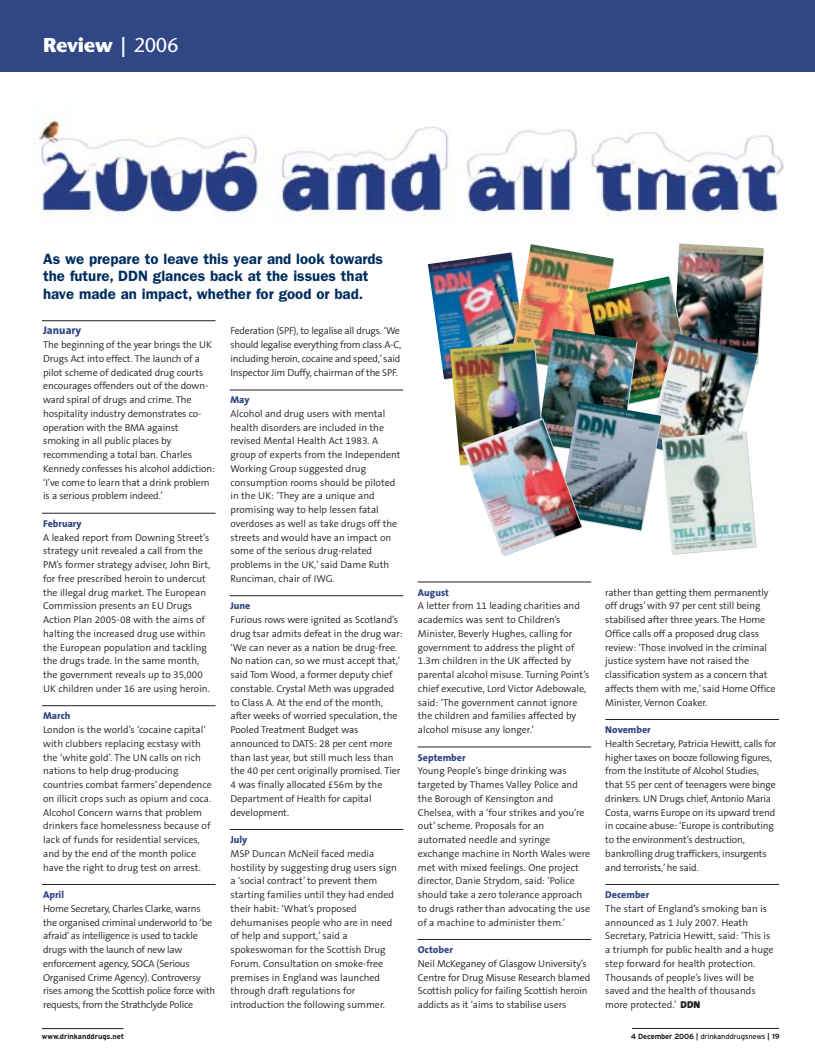
<style>
.page{position:relative;width:815px;height:1063px;background:#fff}
.page>*{position:absolute;margin:0;border:0;box-sizing:border-box;transform-origin:0 0}
.t1{font:700 20px "Stone Sans LT";letter-spacing:-.02em;color:#fff}
.t2{font:600 15px/17.5px "Franklin Gothic LT";color:#002d5e}
.t3{font:800 11.25px "The Sans B8";color:#314785}
.t4{font:300 10px/13.8px "The Sans B4";letter-spacing:-.005em;color:#231f1f}
.t5{font:800 10px "The Sans B8";color:#314785}
.t6{font:700 7.5px "Interstate";letter-spacing:-.02em;color:#231f1f}
.t7{font:700 7.5px "Interstate";color:#231f1f}
.s1{font-weight:400}
.s2{font-family:"The Sans B9";font-weight:900}
</style>
<div class="page">
<div style="left:0;top:0;width:815px;height:71px;background:#314785"></div>
<hr style="left:632px;top:1028px;width:147px;height:1px;background:#231f1f">
<hr style="left:42px;top:1028px;width:81px;height:1px;background:#231f1f">
<img style="left:34px;top:118px;width:750px;height:103px">
<img style="left:429px;top:245px;width:335px;height:310px">
<img style="left:463px;top:418px;width:119px;height:138px">
<hr style="left:42px;top:321px;width:174px;height:1px;background:#231f1f">
<hr style="left:42px;top:513px;width:174px;height:1px;background:#231f1f">
<hr style="left:42px;top:706px;width:174px;height:1px;background:#231f1f">
<hr style="left:42px;top:884px;width:174px;height:1px;background:#231f1f">
<hr style="left:230px;top:829px;width:173px;height:1px;background:#231f1f">
<hr style="left:230px;top:596px;width:173px;height:1px;background:#231f1f">
<hr style="left:230px;top:390px;width:173px;height:1px;background:#231f1f">
<hr style="left:418px;top:582px;width:173px;height:1px;background:#231f1f">
<hr style="left:418px;top:747px;width:173px;height:1px;background:#231f1f">
<hr style="left:418px;top:939px;width:173px;height:1px;background:#231f1f">
<hr style="left:605px;top:719px;width:174px;height:1px;background:#231f1f">
<hr style="left:605px;top:884px;width:174px;height:1px;background:#231f1f">
<h1 class="t1" style="left:43px;top:37px;width:137px">Review | <span class="s1">2006</span></h1>
<h2 class="t2" style="left:43px;top:251px;width:341px">As we prepare to leave this year and look towards the future, DDN glances back at the issues that have made an impact, whether for good or bad.</h2>
<p class="t3" style="left:43px;top:326px;width:40px">January</p>
<p class="t4" style="left:43px;top:339px;width:173px">The beginning of the year brings the UK Drugs Act into effect. The launch of a pilot scheme of dedicated drug courts encourages offenders out of the down&shy;ward spiral of drugs and crime. The hospitality industry demonstrates co&shy;operation with the BMA against smoking in all public places by recommending a total ban. Charles Kennedy confesses his alcohol addiction: ‘I’ve come to learn that a drink problem is a serious problem indeed.’</p>
<p class="t5" style="left:43px;top:519px;width:40px">February</p>
<p class="t4" style="left:43px;top:531px;width:169px">A leaked report from Downing Street’s strategy unit revealed a call from the PM’s former strategy adviser, John Birt, for free prescribed heroin to undercut the illegal drug market. The European Commission presents an EU Drugs Action Plan 2005-08 with the aims of halting the increased drug use within the European population and tackling the drugs trade. In the same month, the government reveals up to 35,000<br>UK children under 16 are using heroin.</p>
<p class="t5" style="left:43px;top:712px;width:29px">March</p>
<p class="t4" style="left:43px;top:724px;width:170px">London is the world’s ‘cocaine capital’ with clubbers replacing ecstasy with the ‘white gold’. The UN calls on rich nations to help drug-producing countries combat farmers’ dependence on illicit crops such as opium and coca.<br>Alcohol Concern warns that problem drinkers face homelessness because of lack of funds for residential services, and by the end of the month police have the right to drug test on arrest.</p>
<p class="t5" style="left:43px;top:891px;width:22px">April</p>
<p class="t4" style="left:43px;top:902px;width:174px">Home Secretary, Charles Clarke, warns the organised criminal underworld to ‘be afraid’ as intelligence is used to tackle drugs with the launch of new law enforcement agency, SOCA (Serious Organised Crime Agency). Controversy rises among the Scottish police force with requests, from the Strathclyde Police</p>
<p class="t4" style="left:231px;top:325px;width:172px">Federation (SPF), to legalise all drugs. ‘We should legalise everything from class A-C, including heroin, cocaine and speed,’ said Inspector Jim Duffy, chairman of the SPF.</p>
<p class="t5" style="left:231px;top:396px;width:21px">May</p>
<p class="t4" style="left:231px;top:407px;width:171px">Alcohol and drug users with mental health disorders are included in the revised Mental Health Act 1983. A group of experts from the Independent Working Group suggested drug consumption rooms should be piloted in the UK: ‘They are a unique and promising way to help lessen fatal overdoses as well as take drugs off the streets and would have an impact on some of the serious drug-related problems in the UK,’ said Dame Ruth Runciman, chair of IWG.</p>
<p class="t5" style="left:231px;top:602px;width:21px">June</p>
<p class="t4" style="left:231px;top:614px;width:173px">Furious rows were ignited as Scotland’s drug tsar admits defeat in the drug war: ‘We can never as a nation be drug-free.<br>No nation can, so we must accept that,’ said Tom Wood, a former deputy chief constable. Crystal Meth was upgraded to Class A. At the end of the month, after weeks of worried speculation, the Pooled Treatment Budget was announced to DATS: 28 per cent more than last year, but still much less than the 40 per cent originally promised. Tier 4 was finally allocated £56m by the Department of Health for capital development.</p>
<p class="t5" style="left:231px;top:836px;width:18px">July</p>
<p class="t4" style="left:231px;top:847px;width:168px">MSP Duncan McNeil faced media hostility by suggesting drug users sign a ‘social contract’ to prevent them starting families until they had ended their habit: ‘What’s proposed dehumanises people who are in need of help and support,’ said a spokeswoman for the Scottish Drug Forum. Consultation on smoke-free premises in England was launched through draft regulations for introduction the following summer.</p>
<p class="t5" style="left:418px;top:588px;width:32px">August</p>
<p class="t4" style="left:418px;top:600px;width:173px">A letter from 11 leading charities and academics was sent to Children’s Minister, Beverly Hughes, calling for government to address the plight of 1.3m children in the UK affected by parental alcohol misuse. Turning Point’s chief executive, Lord Victor Adebowale, said: ‘The government cannot ignore the children and families affected by alcohol misuse any longer.’</p>
<p class="t5" style="left:418px;top:753px;width:49px">September</p>
<p class="t4" style="left:418px;top:765px;width:174px">Young People’s binge drinking was targeted by Thames Valley Police and the Borough of Kensington and Chelsea, with a ‘four strikes and you’re out’ scheme. Proposals for an automated needle and syringe exchange machine in North Wales were met with mixed feelings. One project director, Danie Strydom, said: ‘Police should take a zero tolerance approach to drugs rather than advocating the use of a machine to administer them.’</p>
<p class="t5" style="left:418px;top:946px;width:36px">October</p>
<p class="t4" style="left:418px;top:957px;width:174px">Neil McKeganey of Glasgow University’s Centre for Drug Misuse Research blamed Scottish policy for failing Scottish heroin addicts as it ‘aims to stabilise users</p>
<p class="t4" style="left:605px;top:586px;width:172px">rather than getting them permanently off drugs’ with 97 per cent still being stabilised after three years. The Home Office calls off a proposed drug class review: ‘Those involved in the criminal justice system have not raised the classification system as a concern that affects them with me,’ said Home Office Minister, Vernon Coaker.</p>
<p class="t5" style="left:605px;top:726px;width:47px">November</p>
<p class="t4" style="left:605px;top:737px;width:173px">Health Secretary, Patricia Hewitt, calls for higher taxes on booze following figures, from the Institute of Alcohol Studies, that 55 per cent of teenagers were binge drinkers. UN Drugs chief, Antonio Maria Costa, warns Europe on its upward trend in cocaine abuse: ‘Europe is contributing to the environment’s destruction, bankrolling drug traffickers, insurgents and terrorists,’ he said.</p>
<p class="t5" style="left:605px;top:891px;width:46px">December</p>
<p class="t4" style="left:605px;top:902px;width:170px">The start of England’s smoking ban is announced as 1 July 2007. Heath Secretary, Patricia Hewitt, said: ‘This is a triumph for public health and a huge step forward for health protection.<br>Thousands of people’s lives will be saved and the health of thousands more protected.’ <span class="s2">DDN</span></p>
<p class="t7" style="left:42px;top:1033px;width:84px">www.drinkanddrugs.net</p>
<p class="t6" style="left:631px;top:1033px;width:150px">4 December 2006 | <span class="s1">drinkanddrugsnews</span> | 19</p>
</div>
